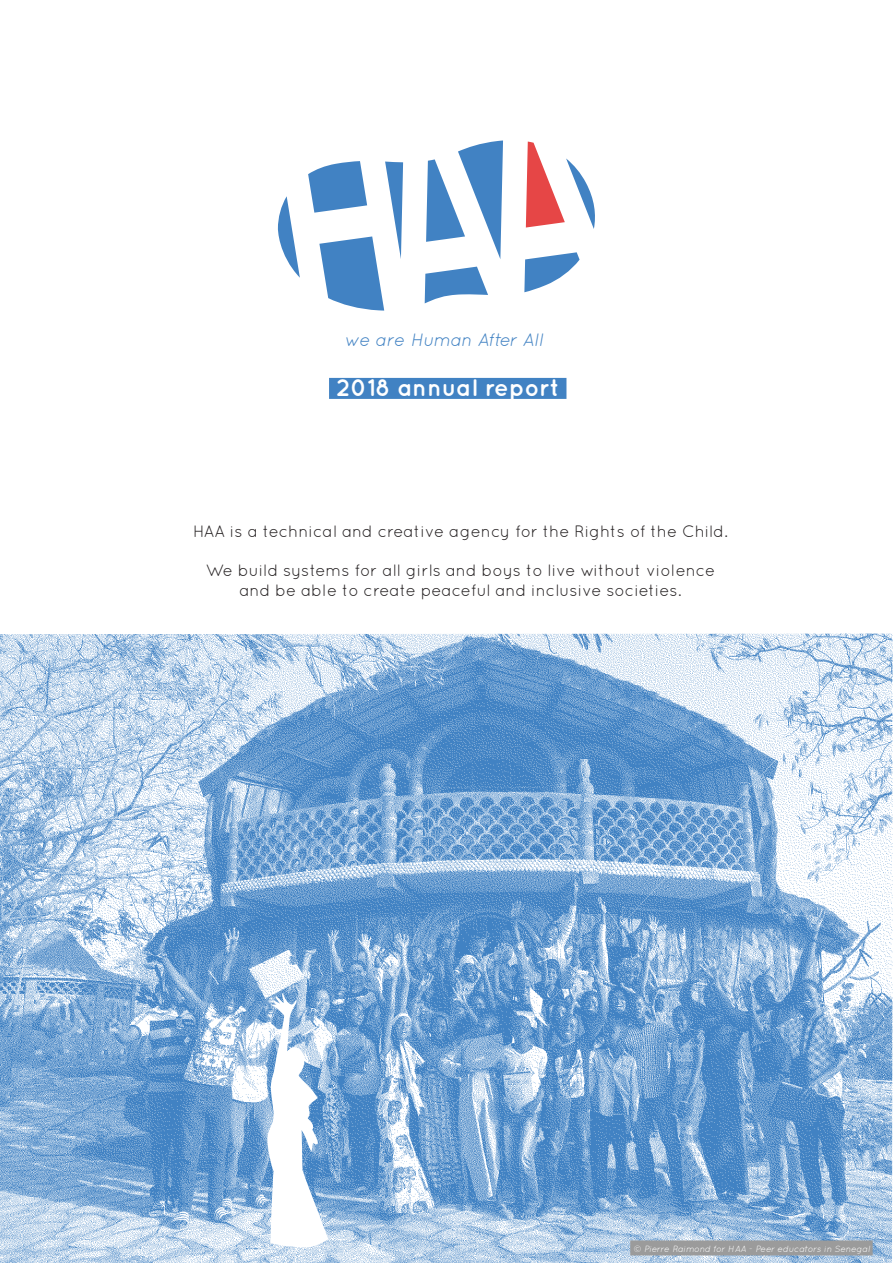
<style>
.page{position:relative;width:893px;height:1263px;background:#fff}
.page>*{position:absolute;margin:0;border:0;box-sizing:border-box;transform-origin:0 0}
.t1{font:700 24px "Quicksand";color:#fff}
.t2{font:italic 18px "Quicksand";letter-spacing:-.025em;color:#4182c3}
.t3{font:16.5px "Quicksand";color:#231f20}
.t4{font:italic 9px "Quicksand";color:#fff}
</style>
<div class="page">
<div style="left:329px;top:378px;width:237px;height:21px;background:#4182c3"></div>
<svg style="left:526px;top:142px;width:69px;height:87px"></svg>
<svg style="left:426px;top:140px;width:77px;height:119px"></svg>
<svg style="left:425px;top:267px;width:63px;height:36px"></svg>
<svg style="left:524px;top:252px;width:56px;height:40px"></svg>
<svg style="left:308px;top:161px;width:95px;height:150px"></svg>
<svg style="left:278px;top:196px;width:22px;height:82px"></svg>
<img style="left:0;top:633px;width:893px;height:630px">
<div style="left:630px;top:1240px;width:243px;height:15px;background:#9b9b9b"></div>
<p class="t2" style="left:345px;top:329px;width:199px">we are Human After All</p>
<p class="t1" style="left:336px;top:373px;width:225px">2018 annual report</p>
<p class="t3" style="left:193px;top:521px;width:536px">HAA is a technical and creative agency for the Rights of the Child.</p>
<p class="t3" style="left:206px;top:561px;width:511px">We build systems for all girls and boys to live without violence</p>
<p class="t3" style="left:239px;top:581px;width:444px">and be able to create peaceful and inclusive societies.</p>
<p class="t4" style="left:634px;top:1244px;width:238px">© Pierre Raimond for HAA - Peer educators in Senegal</p>
</div>
